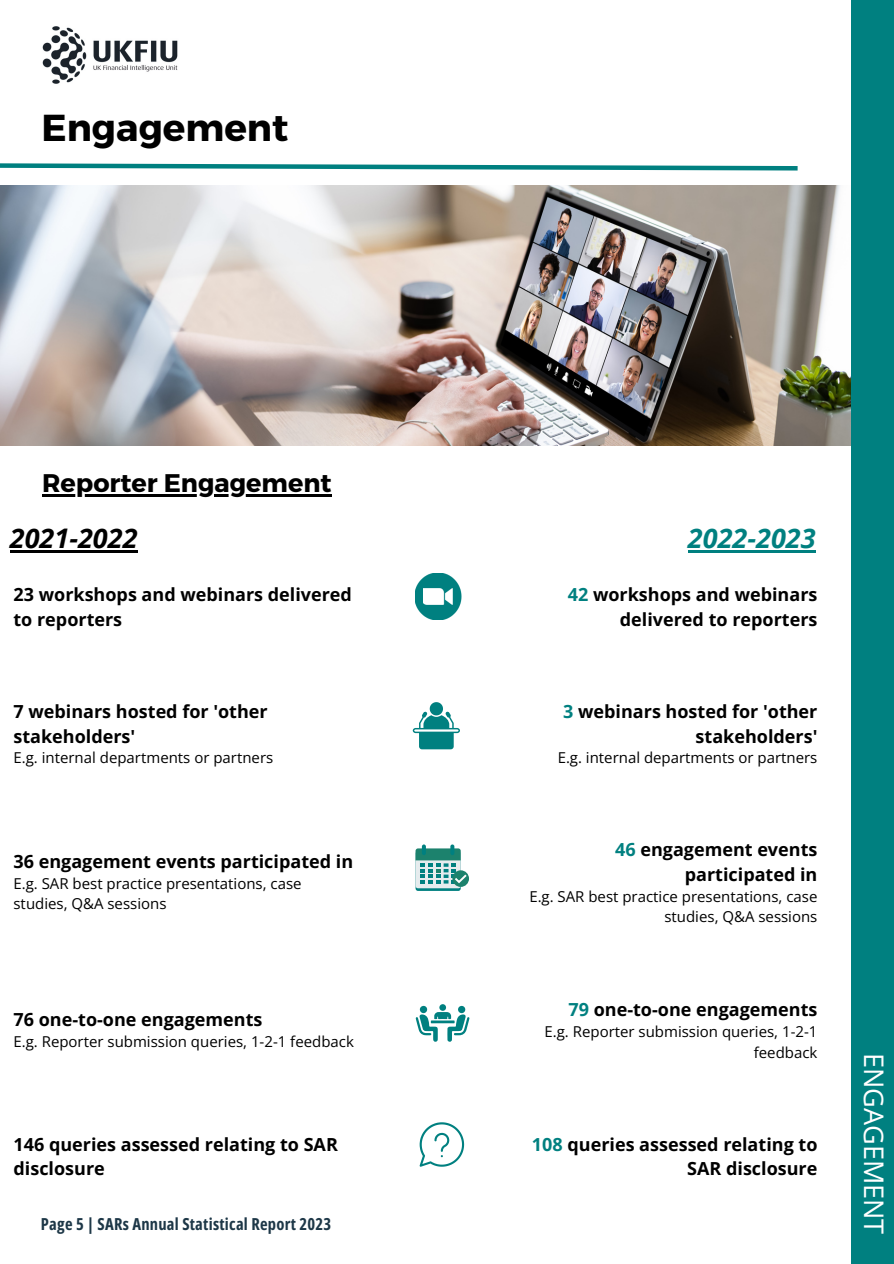
<style>
.page{position:relative;width:894px;height:1264px;background:#fff}
.page>*{position:absolute;margin:0;border:0;box-sizing:border-box;transform-origin:0 0}
.t1{font:700 37.5px "Montserrat";color:#000}
.t2{font:27px "Open Sans";color:#fff}
.t3{font:italic 700 27px "Open Sans";color:#000}
.t4{font:italic 700 27px "Open Sans";color:#008080}
.t5{font:700 25.5px "Montserrat";color:#000}
.t6{font:700 18px/24.9px "Open Sans";color:#000;text-align:right}
.t7{font:700 16.5px "Open Sans Condensed";letter-spacing:.015em;color:#1d3747}
.t8{font:15px/20.5px "Open Sans";color:#000;text-align:right}
.s1{color:#008080}
</style>
<div class="page">
<img style="left:0;top:185px;width:850px;height:260px">
<div style="left:850px;top:0;width:43px;height:1263px;background:#008080"></div>
<img style="left:42px;top:26px;width:136px;height:58px">
<hr style="left:10px;top:550px;width:127px;height:2px;background:#000">
<hr style="left:687px;top:550px;width:128px;height:2px;background:#008080">
<svg style="left:415px;top:573px;width:46px;height:46px;fill:#008080"></svg>
<svg style="left:423px;top:588px;width:29px;height:16px"></svg>
<svg style="left:415px;top:1012px;width:54px;height:29px"></svg>
<div style="left:458px;top:1005px;width:7px;height:8px;background:#008080;border-radius:50%"></div>
<svg style="left:419px;top:1005px;width:8px;height:8px"></svg>
<div style="left:439px;top:1004px;width:7px;height:6px;background:#008080;border-radius:50%"></div>
<div style="left:415px;top:851px;width:45px;height:39px;background:#439fa0;border-radius:2px"></div>
<div style="left:415px;top:848px;width:45px;height:40px;background:#e6ecee;border-radius:2px"></div>
<svg style="left:422px;top:844px;width:4px;height:11px"></svg>
<svg style="left:450px;top:844px;width:4px;height:11px"></svg>
<div style="left:452px;top:870px;width:17px;height:16px;background:#1c826d;border-radius:50%"></div>
<svg style="left:415px;top:848px;width:53px;height:36px"></svg>
<svg style="left:412px;top:702px;width:48px;height:47px"></svg>
<svg style="left:419px;top:1122px;width:45px;height:44px"></svg>
<svg style="left:0;top:163px;width:798px;height:8px"></svg>
<hr style="left:42px;top:494px;width:289px;height:3px;background:#000">
<p class="t1" style="left:41px;top:103px;width:248px">Engagement</p>
<p class="t5" style="left:42px;top:466px;width:291px">Reporter Engagement</p>
<p class="t3" style="left:10px;top:519px;width:129px">2021-2022</p>
<p class="t4" style="left:687px;top:519px;width:129px">2022-2023</p>
<h2 class="t6" style="left:14px;top:582px;width:340px;text-align:left">23 workshops and webinars delivered to reporters</h2>
<p class="t6" style="left:567px;top:582px;width:251px"><span class="s1">42</span> workshops and webinars delivered to reporters</p>
<h1 class="t6" style="left:14px;top:698px;width:256px;text-align:left">7 webinars hosted for 'other stakeholders'</h1>
<h3 class="t8" style="left:14px;top:747px;width:261px">E.g. internal departments or partners</h3>
<p class="t6" style="left:14px;top:848px;width:341px">36 engagement events participated in</p>
<p class="t8" style="left:14px;top:872px;width:289px;text-align:left">E.g. SAR best practice presentations, case studies, Q&amp;A sessions</p>
<p class="t6" style="left:14px;top:1006px;width:250px">76 one-to-one engagements</p>
<p class="t8" style="left:14px;top:1030px;width:342px">E.g. Reporter submission queries, 1-2-1 feedback</p>
<h3 class="t6" style="left:563px;top:698px;width:256px"><span class="s1">3</span> webinars hosted for 'other stakeholders'</h3>
<h3 class="t8" style="left:557px;top:747px;width:261px">E.g. internal departments or partners</h3>
<p class="t6" style="left:615px;top:836px;width:204px"><span class="s1">46</span> engagement events participated in</p>
<p class="t8" style="left:529px;top:885px;width:289px">E.g. SAR best practice presentations, case studies, Q&amp;A sessions</p>
<p class="t6" style="left:568px;top:997px;width:250px"><span class="s1">79</span> one-to-one engagements</p>
<p class="t8" style="left:544px;top:1020px;width:274px">E.g. Reporter submission queries, 1-2-1 feedback</p>
<p class="t6" style="left:14px;top:1131px;width:326px;text-align:left">146 queries assessed relating to SAR disclosure</p>
<p class="t6" style="left:531px;top:1131px;width:287px"><span class="s1">108</span> queries assessed relating to<br>SAR disclosure</p>
<p class="t7" style="left:41px;top:1212px;width:292px">Page 5 | SARs Annual Statistical Report 2023</p>
<p class="t2" style="left:892px;top:1053px;width:183px;rotate:90deg">ENGAGEMENT</p>
</div>
